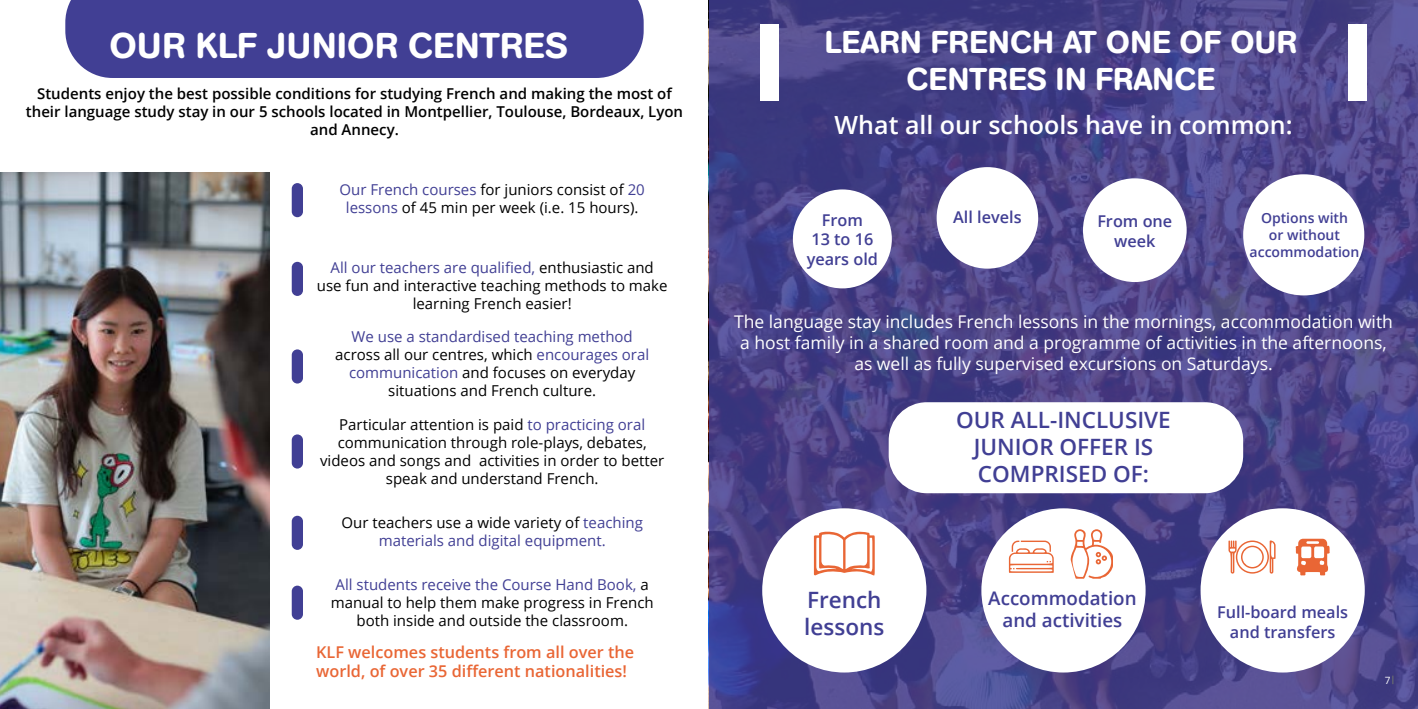
<style>
.page{position:relative;width:1418px;height:709px;background:#fff}
.page>*{position:absolute;margin:0;border:0;box-sizing:border-box;transform-origin:0 0}
.t1{font:500 35.5px "AG Book Rounded";letter-spacing:.02em;color:#fff}
.t2{font:500 31.25px/37.5px "AG Book Rounded";letter-spacing:.02em;color:#fff;text-align:center}
.t3{font:600 25px "Open Sans";color:#fff}
.t4{font:600 22.5px/27px "Open Sans";color:#413f94;text-align:center}
.t5{font:600 18.75px/22.5px "Open Sans";color:#413f94;text-align:center}
.t6{font:17.5px/21px "Open Sans";color:#fff;text-align:center}
.t7{font:600 16.25px/19.5px "Open Sans";color:#e96635}
.t8{font:600 16.25px/19.5px "Open Sans";color:#413f94;text-align:center}
.t9{font:15px/18px "Open Sans";color:#000;text-align:center}
.t10{font:600 15px/18px "Open Sans";color:#000;text-align:center}
.t11{font:15px/18px "Open Sans";color:#413f94;text-align:center}
.t12{font:600 14px/16.9px "Open Sans";color:#413f94;text-align:center}
.t13{font:10px "Open Sans";color:#fff}
.s1{color:#413f94}
.s2{color:#000}
</style>
<div class="page">
<div style="left:65px;top:0;width:578px;height:78px;background:#413f94"></div>
<img style="left:0;top:173px;width:269px;height:536px">
<div style="left:292px;top:183px;width:11px;height:34px;background:#413f94;border-radius:6px"></div>
<div style="left:292px;top:262px;width:11px;height:34px;background:#413f94;border-radius:6px"></div>
<div style="left:292px;top:349px;width:11px;height:34px;background:#413f94;border-radius:6px"></div>
<div style="left:292px;top:434px;width:11px;height:34px;background:#413f94;border-radius:6px"></div>
<div style="left:292px;top:516px;width:11px;height:34px;background:#413f94;border-radius:6px"></div>
<div style="left:292px;top:585px;width:11px;height:34px;background:#413f94;border-radius:6px"></div>
<svg style="left:709px;top:0;width:708px;height:709px;background:#494388"></svg>
<div style="left:888px;top:402px;width:355px;height:91px;background:#fff;border-radius:38px"></div>
<div style="left:1348px;top:25px;width:18px;height:76px;background:#fff"></div>
<div style="left:760px;top:25px;width:18px;height:76px;background:#fff"></div>
<div style="left:793px;top:189px;width:98px;height:99px;background:#fff;border-radius:50%"></div>
<div style="left:936px;top:167px;width:102px;height:102px;background:#fff;border-radius:50%"></div>
<div style="left:1082px;top:178px;width:104px;height:104px;background:#fff;border-radius:50%"></div>
<div style="left:1243px;top:174px;width:121px;height:121px;background:#fff;border-radius:50%"></div>
<div style="left:762px;top:508px;width:164px;height:164px;background:#fff;border-radius:50%"></div>
<svg style="left:813px;top:531px;width:61px;height:44px"></svg>
<div style="left:981px;top:508px;width:164px;height:164px;background:#fff;border-radius:50%"></div>
<svg style="left:1070px;top:529px;width:42px;height:49px"></svg>
<svg style="left:1008px;top:540px;width:45px;height:33px"></svg>
<div style="left:1200px;top:508px;width:164px;height:164px;background:#fff;border-radius:50%"></div>
<svg style="left:1228px;top:540px;width:47px;height:33px"></svg>
<svg style="left:1295px;top:538px;width:34px;height:37px"></svg>
<h1 class="t1" style="left:110px;top:25px;width:459px">OUR KLF JUNIOR CENTRES</h1>
<p class="t10" style="left:26px;top:85px;width:658px">Students enjoy the best possible conditions for studying French and making the most of their language study stay in our 5 schools located in Montpellier, Toulouse, Bordeaux, Lyon and Annecy.</p>
<p class="t9" style="left:339px;top:180px;width:307px"><span class="s1">Our French courses</span> for juniors consist of <span class="s1">20 lessons</span> of 45 min per week (i.e. 15 hours).</p>
<p class="t9" style="left:317px;top:258px;width:352px"><span class="s1">All our teachers are qualified,</span> enthusiastic and use fun and interactive teaching methods to make learning French easier!</p>
<p class="t9" style="left:335px;top:327px;width:315px"><span class="s1">We use a standardised teaching method </span>across all our centres, which <span class="s1">encourages oral communication</span> and focuses on everyday situations and French culture.</p>
<p class="t9" style="left:320px;top:415px;width:346px">Particular attention is paid <span class="s1">to practicing oral </span>communication through role-plays, debates, videos and songs and activities in order to better speak and understand French.</p>
<p class="t11" style="left:341px;top:513px;width:303px"><span class="s2">Our teachers use a wide variety of</span> teaching materials and digital equipment.</p>
<p class="t9" style="left:331px;top:575px;width:324px"><span class="s1">All students receive the Course Hand Book,</span> a manual to help them make progress in French both inside and outside the classroom.</p>
<p class="t7" style="left:316px;top:642px;width:319px">KLF welcomes students from all over the world, of over 35 different nationalities!</p>
<h2 class="t2" style="left:824px;top:23px;width:474px">LEARN FRENCH AT ONE OF OUR<br>CENTRES IN FRANCE</h2>
<h3 class="t3" style="left:834px;top:108px;width:459px">What all our schools have in common:</h3>
<p class="t8" style="left:806px;top:210px;width:73px">From<br>13 to 16 years old</p>
<p class="t8" style="left:953px;top:207px;width:70px">All levels</p>
<p class="t8" style="left:1097px;top:211px;width:76px">From one week</p>
<p class="t12" style="left:1249px;top:209px;width:111px">Options with<br>or without accommodation</p>
<p class="t6" style="left:734px;top:311px;width:660px">The language stay includes French lessons in the mornings, accommodation with a host family in a shared room and a programme of activities in the afternoons, as well as fully supervised excursions on Saturdays.</p>
<h3 class="t4" style="left:956px;top:406px;width:216px">OUR ALL-INCLUSIVE<br>JUNIOR OFFER IS<br>COMPRISED OF:</h3>
<h3 class="t4" style="left:804px;top:585px;width:82px;text-align:left">French lessons</h3>
<p class="t5" style="left:988px;top:586px;width:150px">Accommodation and activities</p>
<p class="t8" style="left:1217px;top:602px;width:132px">Full-board meals and transfers</p>
<p class="t13" style="left:1384px;top:673px;width:7px">7</p>
</div>
